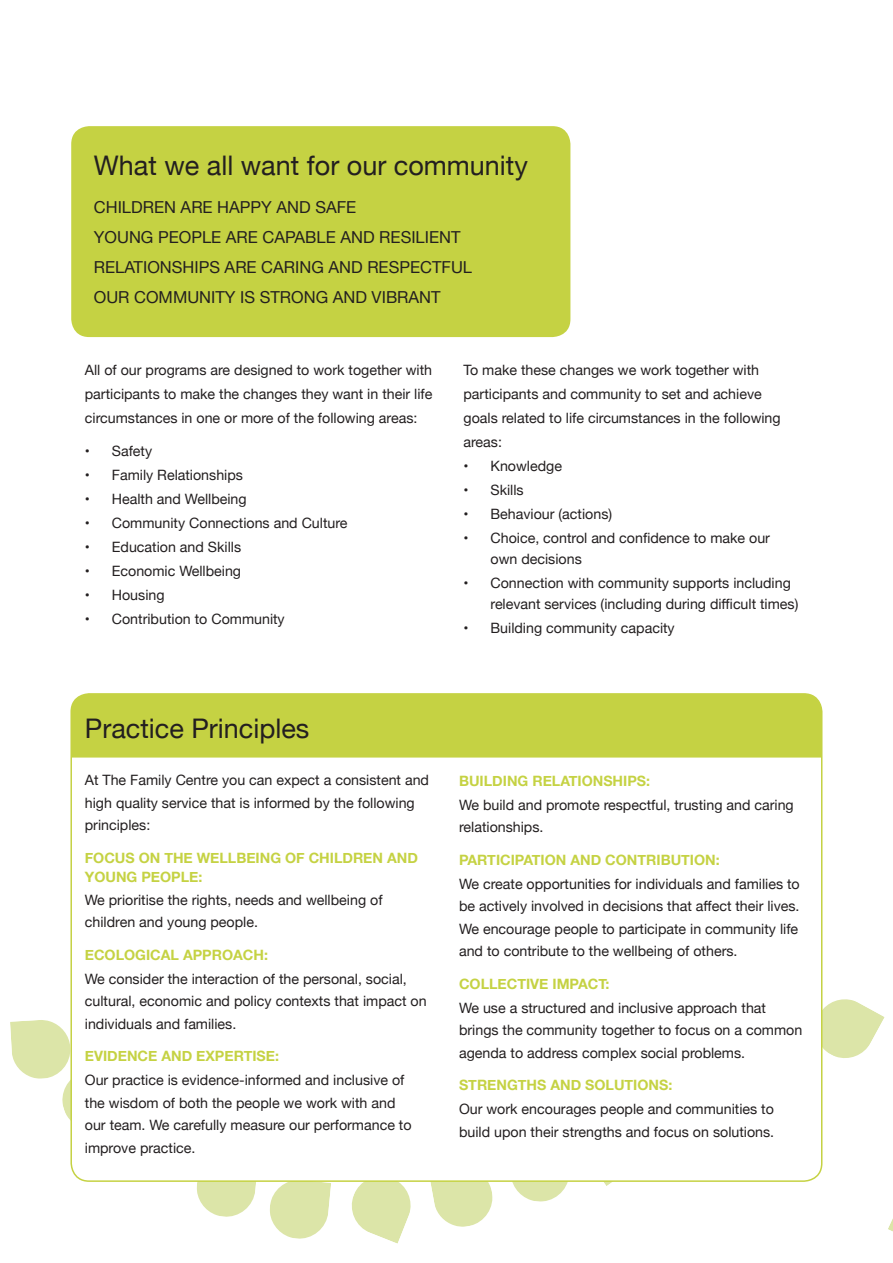
<style>
.page{position:relative;width:893px;height:1263px;background:#fff}
.page>*{position:absolute;margin:0;border:0;box-sizing:border-box;transform-origin:0 0}
.t1{font:27px "Helvetica Neue";color:#231f20}
.t2{font:16.5px "Helvetica Neue";color:#231f20}
.t3{font:14.25px/24px "Helvetica Neue";color:#231f20}
.t4{font:700 14.25px/19.5px "Helvetica Neue";color:#c5d243}
.s1{font-weight:700;color:#c5d243}
</style>
<div class="page">
<div style="left:71px;top:126px;width:499px;height:211px;background:#c5d243;border-radius:18px"></div>
<svg style="left:888px;top:1218px;width:5px;height:14px"></svg>
<svg style="left:822px;top:996px;width:63px;height:65px"></svg>
<svg style="left:351px;top:1182px;width:60px;height:62px"></svg>
<svg style="left:270px;top:1182px;width:61px;height:57px"></svg>
<svg style="left:604px;top:1182px;width:8px;height:4px"></svg>
<svg style="left:430px;top:1182px;width:63px;height:45px"></svg>
<svg style="left:512px;top:1182px;width:56px;height:20px"></svg>
<svg style="left:10px;top:1020px;width:246px;height:197px"></svg>
<div style="left:71px;top:694px;width:751px;height:487px;background:#fff;border-radius:18px"></div>
<div style="left:71px;top:694px;width:751px;height:63px;background:#c5d243"></div>
<p class="t1" style="left:94px;top:146px;width:436px">What we all want for our community</p>
<p class="t2" style="left:94px;top:195px;width:264px">CHILDREN ARE HAPPY AND SAFE</p>
<p class="t2" style="left:94px;top:225px;width:368px">YOUNG PEOPLE ARE CAPABLE AND RESILIENT</p>
<p class="t2" style="left:94px;top:255px;width:380px">RELATIONSHIPS ARE CARING AND RESPECTFUL</p>
<p class="t2" style="left:94px;top:285px;width:348px">OUR COMMUNITY IS STRONG AND VIBRANT</p>
<p class="t3" style="left:85px;top:359px;width:349px;text-align:justify">All of our programs are designed to work together with participants to make the changes they want in their life circumstances in one or more of the following areas:</p>
<p class="t3" style="left:85px;top:440px;width:69px">• Safety</p>
<p class="t3" style="left:85px;top:464px;width:160px">• Family Relationships</p>
<p class="t3" style="left:85px;top:488px;width:163px">• Health and Wellbeing</p>
<p class="t3" style="left:85px;top:512px;width:264px">• Community Connections and Culture</p>
<p class="t3" style="left:85px;top:536px;width:158px">• Education and Skills</p>
<p class="t3" style="left:85px;top:560px;width:158px">• Economic Wellbeing</p>
<p class="t3" style="left:85px;top:584px;width:81px">• Housing</p>
<p class="t3" style="left:85px;top:608px;width:201px">• Contribution to Community</p>
<p class="t3" style="left:463px;top:359px;width:319px">To make these changes we work together with participants and community to set and achieve goals related to life circumstances in the following areas:</p>
<p class="t3" style="left:463px;top:455px;width:100px">• Knowledge</p>
<p class="t3" style="left:463px;top:479px;width:62px">• Skills</p>
<p class="t3" style="left:463px;top:503px;width:150px">• Behaviour (actions)</p>
<p class="t3" style="left:490px;top:528px;width:281px;line-height:21px;text-indent:-27px">• Choice, control and confidence to make our own decisions</p>
<p class="t3" style="left:490px;top:573px;width:309px;line-height:21px;text-indent:-27px">• Connection with community supports including relevant services (including during difficult times)</p>
<p class="t3" style="left:463px;top:617px;width:213px">• Building community capacity</p>
<p class="t1" style="left:85px;top:709px;width:226px">Practice Principles</p>
<p class="t3" style="left:85px;top:770px;width:346px;line-height:22.5px">At The Family Centre you can expect a consistent and high quality service that is informed by the following principles:</p>
<p class="t4" style="left:85px;top:848px;width:335px">FOCUS ON THE WELLBEING OF CHILDREN AND<br>YOUNG PEOPLE:</p>
<p class="t3" style="left:85px;top:889px;width:299px;line-height:22.5px">We prioritise the rights, needs and wellbeing of children and young people.</p>
<p class="t3" style="left:85px;top:944px;width:323px"><span class="s1">ECOLOGICAL APPROACH:<br></span>We consider the interaction of the personal, social,</p>
<p class="t3" style="left:85px;top:991px;width:343px;line-height:22.5px">cultural, economic and policy contexts that impact on individuals and families.</p>
<p class="t3" style="left:85px;top:1045px;width:321px"><span class="s1">EVIDENCE AND EXPERTISE:<br></span>Our practice is evidence-informed and inclusive of</p>
<p class="t3" style="left:85px;top:1092px;width:328px;line-height:22.5px">the wisdom of both the people we work with and our team. We carefully measure our performance to improve practice.</p>
<p class="t3" style="left:459px;top:769px;width:336px"><span class="s1">BUILDING RELATIONSHIPS:<br></span>We build and promote respectful, trusting and caring</p>
<p class="t3" style="left:459px;top:816px;width:86px">relationships.</p>
<p class="t3" style="left:459px;top:848px;width:342px"><span class="s1">PARTICIPATION AND CONTRIBUTION:<br></span>We create opportunities for individuals and families to</p>
<p class="t3" style="left:459px;top:896px;width:342px;line-height:22.5px;text-align:justify">be actively involved in decisions that affect their lives.<br>We encourage people to participate in community life and to contribute to the wellbeing of others.</p>
<p class="t3" style="left:459px;top:972px;width:308px"><span class="s1">COLLECTIVE IMPACT:<br></span>We use a structured and inclusive approach that</p>
<p class="t3" style="left:459px;top:1020px;width:345px;line-height:22.5px">brings the community together to focus on a common agenda to address complex social problems.</p>
<p class="t3" style="left:459px;top:1074px;width:316px"><span class="s1">STRENGTHS AND SOLUTIONS:<br></span>Our work encourages people and communities to</p>
<p class="t3" style="left:459px;top:1120px;width:317px">build upon their strengths and focus on solutions.</p>
</div>
